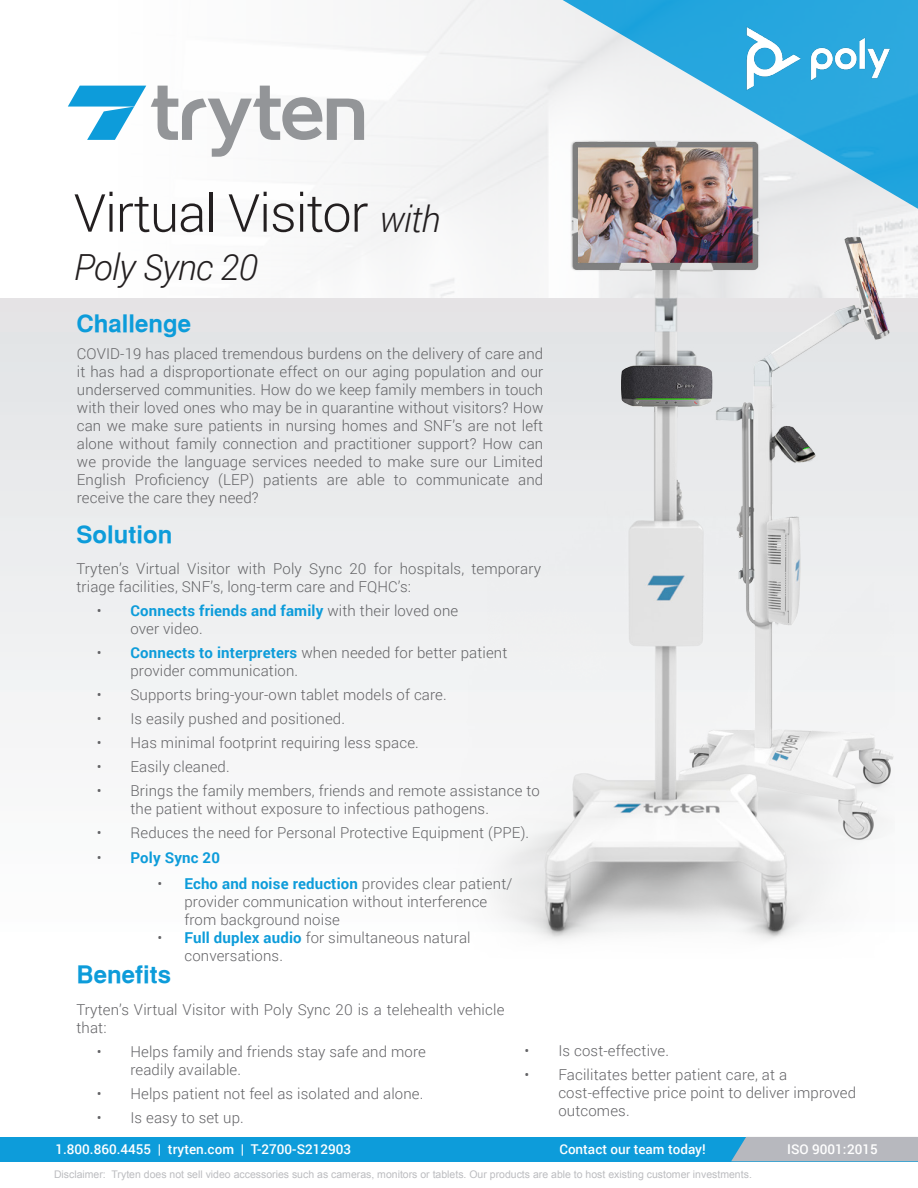
<style>
.page{position:relative;width:918px;height:1188px;background:#fff}
.page>*{position:absolute;margin:0;border:0;box-sizing:border-box;transform-origin:0 0}
.t1{font:300 52.5px "Roboto";letter-spacing:-.02em;color:#231f20}
.t2{font:italic 300 36px "Roboto";letter-spacing:-.02em;color:#231f20}
.t3{font:700 24px "Sans Serif";color:#0d9cda}
.t4{font:300 15px/18px "Roboto";letter-spacing:.01em;color:#636366}
.t5{font:700 15px "Roboto";letter-spacing:.01em;color:#0d9cda}
.t6{font:500 13.5px "Roboto";color:#fff}
.t7{font:10.5px "Arial";color:#bcbdc0}
.s1{font-style:italic;font-size:36px}
.s2{font-weight:300;color:#636366}
.s3{font-weight:700;color:#0d9cda}
</style>
<div class="page">
<svg style="left:540px;top:0;width:378px;height:217px;fill:#25a6dd"></svg>
<div style="left:0;top:298px;width:918px;height:821px;background:linear-gradient(to bottom,#e2e3e6,#fff)"></div>
<div style="left:0;top:1137px;width:917px;height:24px;background:#0d9cda"></div>
<div style="left:731px;top:1137px;width:187px;height:24px;background:#b7b8be"></div>
<img style="left:436px;top:35px;width:459px;height:926px">
<img style="left:745px;top:25px;width:146px;height:65px">
<svg style="left:68px;top:86px;width:296px;height:71px"></svg>
<p class="t1" style="left:74px;top:177px;width:368px">Virtual Visitor <span class="s1">with</span></p>
<p class="t2" style="left:74px;top:242px;width:185px">Poly Sync 20</p>
<p class="t3" style="left:76px;top:310px;width:116px">Challenge</p>
<p class="t4" style="left:77px;top:344px;width:468px;text-align:justify">COVID-19 has placed tremendous burdens on the delivery of care and it has had a disproportionate effect on our aging population and our underserved communities. How do we keep family members in touch with their loved ones who may be in quarantine without visitors? How can we make sure patients in nursing homes and SNF’s are not left alone without family connection and practitioner support? How can we provide the language services needed to make sure our Limited English Proficiency (LEP) patients are able to communicate and receive the care they need?</p>
<p class="t3" style="left:76px;top:521px;width:97px">Solution</p>
<p class="t4" style="left:76px;top:559px;width:466px">Tryten’s Virtual Visitor with Poly Sync 20 for hospitals, temporary triage facilities, SNF’s, long-term care and FQHC’s:</p>
<p class="t5" style="left:97px;top:600px;width:363px"><span class="s2">•</span> Connects friends and family <span class="s2">with their loved one</span></p>
<p class="t4" style="left:130px;top:619px;width:74px">over video.</p>
<p class="t4" style="left:97px;top:643px;width:412px">• <span class="s3">Connects to interpreters</span> when needed for better patient</p>
<p class="t4" style="left:130px;top:661px;width:169px">provider communication.</p>
<p class="t4" style="left:97px;top:685px;width:352px">• Supports bring-your-own tablet models of care.</p>
<p class="t4" style="left:97px;top:709px;width:250px">• Is easily pushed and positioned.</p>
<p class="t4" style="left:97px;top:733px;width:324px">• Has minimal footprint requiring less space.</p>
<p class="t4" style="left:97px;top:757px;width:134px">• Easily cleaned.</p>
<p class="t4" style="left:97px;top:781px;width:445px">• Brings the family members, friends and remote assistance to</p>
<p class="t4" style="left:130px;top:799px;width:360px">the patient without exposure to infectious pathogens.</p>
<p class="t4" style="left:97px;top:823px;width:434px">• Reduces the need for Personal Protective Equipment (PPE).</p>
<p class="t5" style="left:97px;top:848px;width:125px"><span class="s2">•</span> Poly Sync 20</p>
<p class="t4" style="left:157px;top:874px;width:356px">• <span class="s3">Echo and noise reduction</span> provides clear patient/</p>
<p class="t4" style="left:184px;top:892px;width:304px">provider communication without interference</p>
<p class="t4" style="left:184px;top:910px;width:157px">from background noise</p>
<p class="t4" style="left:157px;top:928px;width:315px">• <span class="s3">Full duplex audio</span> for simultaneous natural</p>
<p class="t4" style="left:184px;top:946px;width:100px">conversations.</p>
<p class="t3" style="left:76px;top:961px;width:96px">Benefits</p>
<p class="t4" style="left:76px;top:1000px;width:429px">Tryten’s Virtual Visitor with Poly Sync 20 is a telehealth vehicle that:</p>
<p class="t4" style="left:97px;top:1042px;width:331px">• Helps family and friends stay safe and more</p>
<p class="t4" style="left:130px;top:1060px;width:112px">readily available.</p>
<p class="t4" style="left:97px;top:1084px;width:328px">• Helps patient not feel as isolated and alone.</p>
<p class="t4" style="left:97px;top:1108px;width:149px">• Is easy to set up.</p>
<p class="t4" style="left:525px;top:1041px;width:146px">• Is cost-effective.</p>
<p class="t4" style="left:525px;top:1065px;width:264px">• Facilitates better patient care, at a</p>
<p class="t4" style="left:558px;top:1083px;width:299px">cost-effective price point to deliver improved outcomes.</p>
<p class="t6" style="left:56px;top:1140px;width:297px">1.800.860.4455 | tryten.com | T-2700-S212903</p>
<p class="t6" style="left:559px;top:1140px;width:148px">Contact our team today!</p>
<p class="t6" style="left:787px;top:1140px;width:92px">ISO 9001:2015</p>
<p class="t7" style="left:54px;top:1168px;width:699px">Disclaimer: Tryten does not sell video accessories such as cameras, monitors or tablets. Our products are able to host existing customer investments.</p>
</div>
